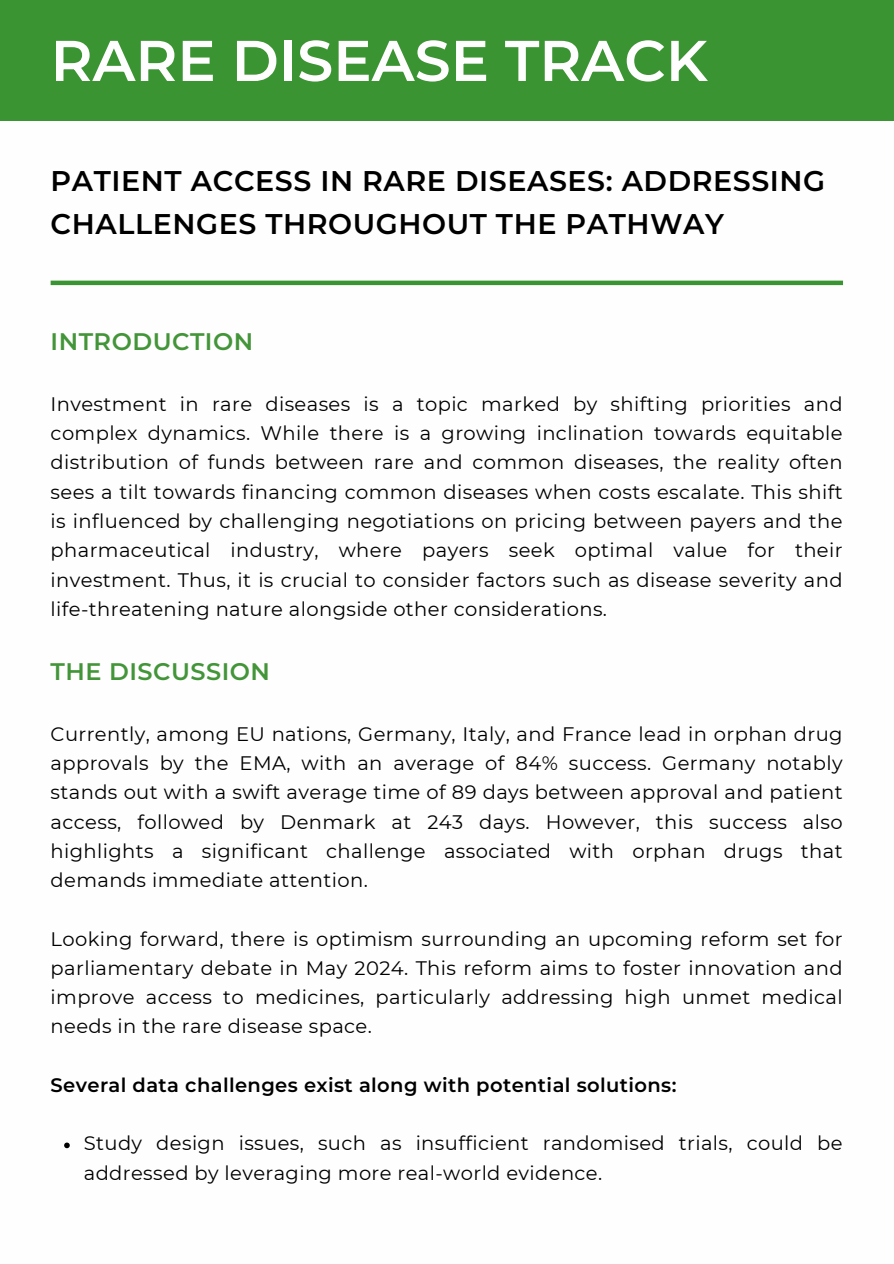
<style>
.page{position:relative;width:894px;height:1264px;background:#fff}
.page>*{position:absolute;margin:0;border:0;box-sizing:border-box;transform-origin:0 0}
.t1{font:600 57.3px "Montserrat";color:#fffefe}
.t2{font:600 28.5px/43.8px "Montserrat";letter-spacing:.02em;color:#000}
.t3{font:600 24px "Montserrat";letter-spacing:.02em;color:#439539}
.t4{font:19.5px/29.2px "Montserrat";letter-spacing:.02em;color:#000;text-align:justify}
.t5{font:600 19.5px "Montserrat";letter-spacing:.02em;color:#000}
</style>
<div class="page">
<div style="left:51px;top:280px;width:791px;height:5px;background:#3b9432"></div>
<div style="left:0;top:0;width:893px;height:121px;background:#3b9432"></div>
<svg style="left:64px;top:1142px;width:6px;height:6px"></svg>
<h1 class="t1" style="left:51px;top:25px;width:658px">RARE DISEASE TRACK</h1>
<h2 class="t2" style="left:51px;top:158px;width:776px">PATIENT ACCESS IN RARE DISEASES: ADDRESSING<br>CHALLENGES THROUGHOUT THE PATHWAY</h2>
<h3 class="t3" style="left:51px;top:327px;width:204px">INTRODUCTION</h3>
<p class="t4" style="left:51px;top:389px;width:793px">Investment in rare diseases is a topic marked by shifting priorities and complex dynamics. While there is a growing inclination towards equitable distribution of funds between rare and common diseases, the reality often sees a tilt towards financing common diseases when costs escalate. This shift is influenced by challenging negotiations on pricing between payers and the pharmaceutical industry, where payers seek optimal value for their investment. Thus, it is crucial to consider factors such as disease severity and life-threatening nature alongside other considerations.</p>
<h3 class="t3" style="left:51px;top:656px;width:221px">THE DISCUSSION</h3>
<p class="t4" style="left:51px;top:719px;width:793px">Currently, among EU nations, Germany, Italy, and France lead in orphan drug approvals by the EMA, with an average of 84% success. Germany notably stands out with a swift average time of 89 days between approval and patient access, followed by Denmark at 243 days. However, this success also highlights a significant challenge associated with orphan drugs that demands immediate attention.</p>
<p class="t4" style="left:51px;top:924px;width:793px">Looking forward, there is optimism surrounding an upcoming reform set for parliamentary debate in May 2024. This reform aims to foster innovation and improve access to medicines, particularly addressing high unmet medical needs in the rare disease space.</p>
<h4 class="t5" style="left:51px;top:1073px;width:627px">Several data challenges exist along with potential solutions:</h4>
<p class="t4" style="left:84px;top:1128px;width:760px">Study design issues, such as insufficient randomised trials, could be addressed by leveraging more real-world evidence.</p>
</div>
